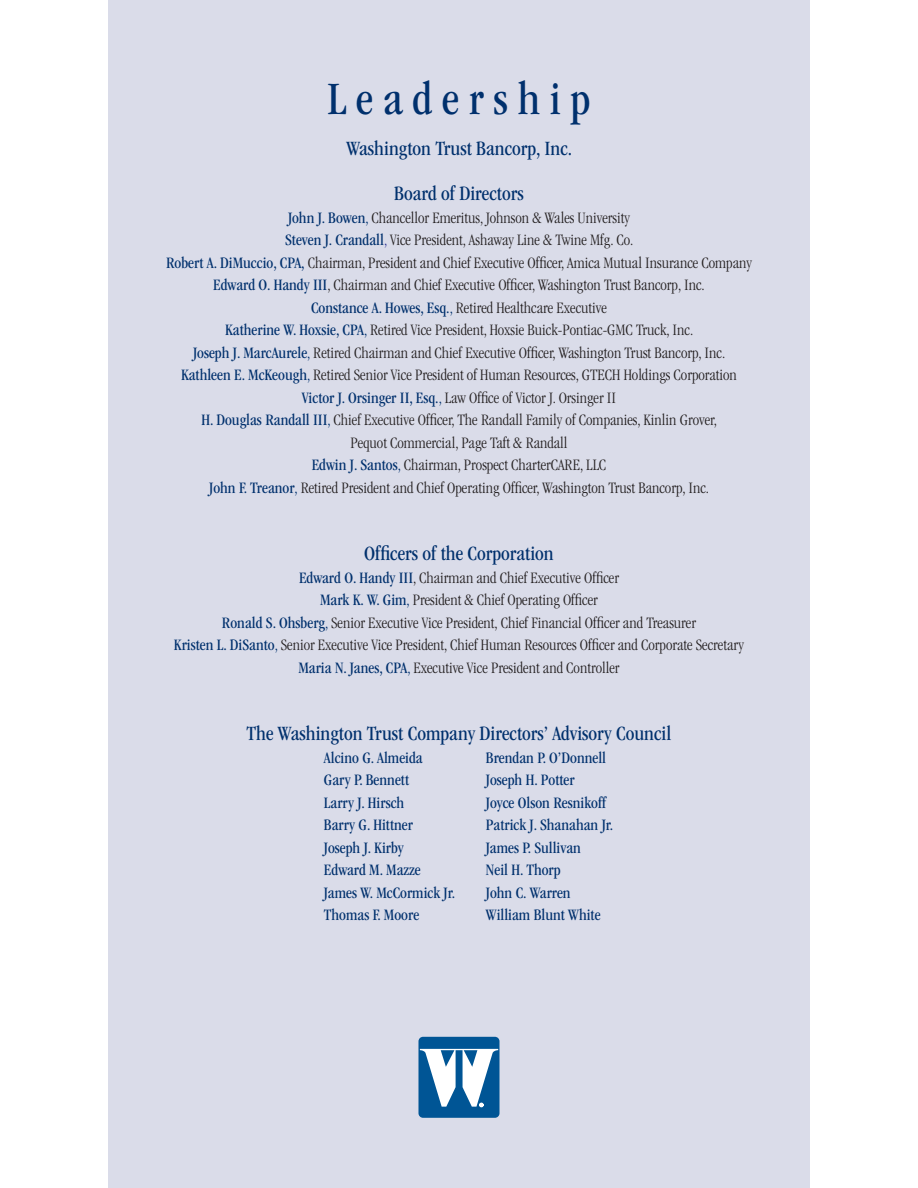
<style>
.page{position:relative;width:918px;height:1188px;background:#fff}
.page>*{position:absolute;margin:0;border:0;box-sizing:border-box;transform-origin:0 0}
.t1{font:condensed 48px "ITC Garamond Std";letter-spacing:.2em;color:#00306d}
.t2{font:condensed 21px "ITC Garamond Std";color:#00306d}
.t3{font:300 condensed 16.5px "ITC Garamond Std";color:#231f20}
.t4{font:condensed 16.5px "ITC Garamond Std";color:#00306d}
.s1{font-weight:400;color:#00306d}
.s2{color:#00306d}
.s3{color:#303795}
</style>
<div class="page">
<div style="left:108px;top:0;width:702px;height:1188px;background:#dadce9"></div>
<div style="left:418px;top:1037px;width:82px;height:81px;background:#005595;border-radius:5px"></div>
<svg style="left:420px;top:1049px;width:78px;height:58px"></svg>
<p class="t1" style="left:327px;top:72px;width:265px">Leadership</p>
<p class="t2" style="left:346px;top:137px;width:227px">Washington Trust Bancorp, Inc.</p>
<p class="t2" style="left:394px;top:182px;width:131px">Board of Directors</p>
<p class="t3" style="left:288px;top:208px;width:343px"><span class="s1">John J. Bowen</span><span class="s2">,</span> Chancellor Emeritus, Johnson &amp; Wales University</p>
<p class="t3" style="left:285px;top:231px;width:350px"><span class="s1">Steven J. Crandall</span><span class="s3">,</span> Vice President, Ashaway Line &amp; Twine Mfg. Co.</p>
<p class="t3" style="left:166px;top:253px;width:587px"><span class="s1">Robert A. DiMuccio, CPA,</span> Chairman, President and Chief Executive Officer, Amica Mutual Insurance Company</p>
<p class="t3" style="left:213px;top:276px;width:493px"><span class="s1">Edward O. Handy III</span>, Chairman and Chief Executive Officer, Washington Trust Bancorp, Inc.</p>
<p class="t3" style="left:311px;top:298px;width:297px"><span class="s1">Constance A. Howes, Esq.</span><span class="s2">,</span> Retired Healthcare Executive</p>
<p class="t3" style="left:225px;top:321px;width:470px"><span class="s1">Katherine W. Hoxsie, CPA</span><span class="s2">,</span> Retired Vice President, Hoxsie Buick-Pontiac-GMC Truck, Inc.</p>
<p class="t3" style="left:193px;top:343px;width:534px"><span class="s1">Joseph J. MarcAurele</span><span class="s2">,</span> Retired Chairman and Chief Executive Officer, Washington Trust Bancorp, Inc.</p>
<p class="t3" style="left:181px;top:366px;width:557px"><span class="s1">Kathleen E. McKeough</span><span class="s2">,</span> Retired Senior Vice President of Human Resources, GTECH Holdings Corporation</p>
<p class="t3" style="left:302px;top:388px;width:316px"><span class="s1">Victor J. Orsinger II, Esq.</span><span class="s2">,</span> Law Office of Victor J. Orsinger II</p>
<p class="t3" style="left:201px;top:411px;width:517px"><span class="s1">H. Douglas Randall III</span><span class="s2">,</span> Chief Executive Officer, The Randall Family of Companies, Kinlin Grover,</p>
<p class="t3" style="left:350px;top:433px;width:219px">Pequot Commercial, Page Taft &amp; Randall</p>
<p class="t3" style="left:312px;top:456px;width:296px"><span class="s1">Edwin J. Santos</span><span class="s2">,</span> Chairman, Prospect CharterCARE, LLC</p>
<p class="t3" style="left:209px;top:478px;width:501px"><span class="s1">John F. Treanor</span><span class="s2">,</span> Retired President and Chief Operating Officer, Washington Trust Bancorp, Inc.</p>
<p class="t2" style="left:364px;top:542px;width:191px">Officers of the Corporation</p>
<p class="t3" style="left:299px;top:568px;width:321px"><span class="s1">Edward O. Handy III</span>, Chairman and Chief Executive Officer</p>
<p class="t3" style="left:320px;top:591px;width:279px"><span class="s1">Mark K. W. Gim</span><span class="s2">,</span> President &amp; Chief Operating Officer</p>
<p class="t3" style="left:222px;top:613px;width:476px"><span class="s1">Ronald S. Ohsberg</span><span class="s2">,</span> Senior Executive Vice President, Chief Financial Officer and Treasurer</p>
<p class="t3" style="left:174px;top:636px;width:572px"><span class="s1">Kristen L. DiSanto</span><span class="s2">,</span> Senior Executive Vice President, Chief Human Resources Officer and Corporate Secretary</p>
<p class="t3" style="left:298px;top:658px;width:323px"><span class="s1">Maria N. Janes, CPA</span><span class="s2">,</span> Executive Vice President and Controller</p>
<p class="t2" style="left:247px;top:722px;width:426px">The Washington Trust Company Directors’ Advisory Council</p>
<p class="t4" style="left:324px;top:748px;width:100px">Alcino G. Almeida</p>
<p class="t4" style="left:486px;top:748px;width:122px">Brendan P. O’Donnell</p>
<p class="t4" style="left:324px;top:771px;width:87px">Gary P. Bennett</p>
<p class="t4" style="left:486px;top:771px;width:90px">Joseph H. Potter</p>
<p class="t4" style="left:324px;top:793px;width:82px">Larry J. Hirsch</p>
<p class="t4" style="left:486px;top:793px;width:122px">Joyce Olson Resnikoff</p>
<p class="t4" style="left:324px;top:816px;width:90px">Barry G. Hittner</p>
<p class="t4" style="left:486px;top:816px;width:129px">Patrick J. Shanahan Jr.</p>
<p class="t4" style="left:324px;top:838px;width:81px">Joseph J. Kirby</p>
<p class="t4" style="left:486px;top:838px;width:96px">James P. Sullivan</p>
<p class="t4" style="left:324px;top:861px;width:98px">Edward M. Mazze</p>
<p class="t4" style="left:486px;top:861px;width:76px">Neil H. Thorp</p>
<p class="t4" style="left:324px;top:883px;width:133px">James W. McCormick Jr.</p>
<p class="t4" style="left:486px;top:883px;width:86px">John C. Warren</p>
<p class="t4" style="left:324px;top:906px;width:97px">Thomas F. Moore</p>
<p class="t4" style="left:486px;top:906px;width:116px">William Blunt White</p>
</div>
